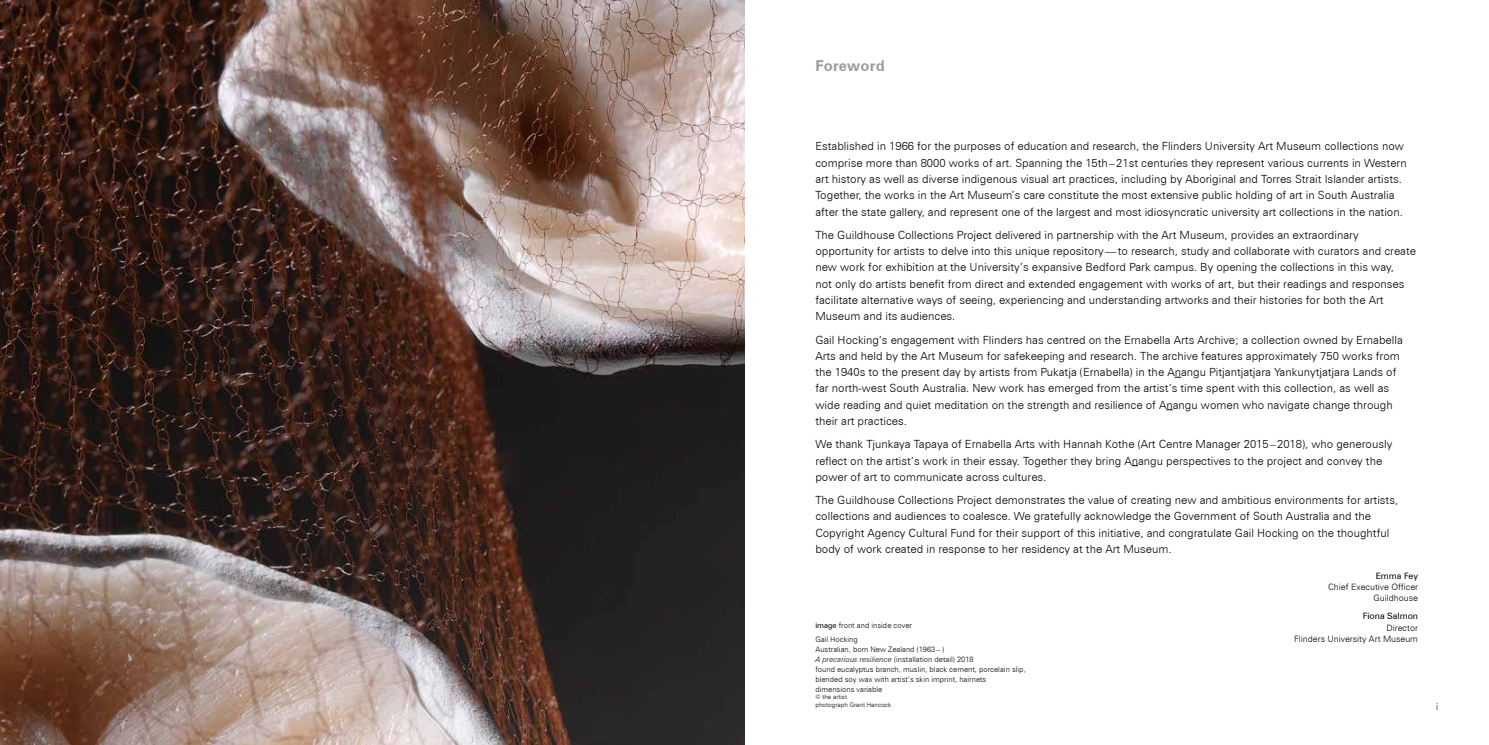
<style>
.page{position:relative;width:1489px;height:745px;background:#fff}
.page>*{position:absolute;margin:0;border:0;box-sizing:border-box;transform-origin:0 0}
.t1{font:700 15px "Zurich BT";letter-spacing:.01em;color:#9d9d9c}
.t2{font:300 11.25px/16.2px "Zurich BT";color:#000}
.t3{font:700 10px "Zurich BT";color:#9d9d9c}
.t4{font:300 8.75px/11.2px "Zurich BT";color:#000;text-align:right}
.t5{font:8.75px "Zurich BT";color:#000}
.t6{font:300 7.5px/10px "Zurich BT";color:#000}
.t7{font:300 6.25px/7.5px "Zurich BT";color:#000}
.s1{font-weight:400}
.s2{font-style:italic}
</style>
<div class="page">
<img style="left:0;top:0;width:744px;height:744px">
<h1 class="t1" style="left:815px;top:56px;width:71px">Foreword</h1>
<p class="t2" style="left:815px;top:138px;width:592px">Established in 1966 for the purposes of education and research, the Flinders University Art Museum collections now comprise more than 8000 works of art. Spanning the 15th–21st centuries they represent various currents in Western art history as well as diverse indigenous visual art practices, including by Aboriginal and Torres Strait Islander artists.<br>Together, the works in the Art Museum’s care constitute the most extensive public holding of art in South Australia after the state gallery, and represent one of the largest and most idiosyncratic university art collections in the nation.</p>
<p class="t2" style="left:815px;top:226px;width:602px">The Guildhouse Collections Project delivered in partnership with the Art Museum, provides an extraordinary opportunity for artists to delve into this unique repository—to research, study and collaborate with curators and create new work for exhibition at the University’s expansive Bedford Park campus. By opening the collections in this way,<br>not only do artists benefit from direct and extended engagement with works of art, but their readings and responses facilitate alternative ways of seeing, experiencing and understanding artworks and their histories for both the Art Museum and its audiences.</p>
<p class="t2" style="left:815px;top:331px;width:589px">Gail Hocking’s engagement with Flinders has centred on the Ernabella Arts Archive; a collection owned by Ernabella Arts and held by the Art Museum for safekeeping and research. The archive features approximately 750 works from the 1940s to the present day by artists from Pukatja (Ernabella) in the Anangu Pitjantjatjara Yankunytjatjara Lands of far north-west South Australia. New work has emerged from the artist’s time spent with this collection, as well as wide reading and quiet meditation on the strength and resilience of Anangu women who navigate change through their art practices.</p>
<p class="t2" style="left:815px;top:435px;width:578px">We thank Tjunkaya Tapaya of Ernabella Arts with Hannah Kothe (Art Centre Manager 2015–2018), who generously reflect on the artist’s work in their essay. Together they bring Anangu perspectives to the project and convey the power of art to communicate across cultures.</p>
<p class="t2" style="left:815px;top:491px;width:584px">The Guildhouse Collections Project demonstrates the value of creating new and ambitious environments for artists, collections and audiences to coalesce. We gratefully acknowledge the Government of South Australia and the Copyright Agency Cultural Fund for their support of this initiative, and congratulate Gail Hocking on the thoughtful body of work created in response to her residency at the Art Museum.</p>
<p class="t5" style="left:1375px;top:569px;width:44px">Emma Fey</p>
<p class="t4" style="left:1327px;top:580px;width:91px">Chief Executive Officer<br>Guildhouse</p>
<p class="t5" style="left:1362px;top:610px;width:57px">Fiona Salmon</p>
<p class="t4" style="left:1293px;top:621px;width:125px">Director<br>Flinders University Art Museum</p>
<p class="t6" style="left:815px;top:618px;width:98px;line-height:13.5px"><span class="s1">image</span> front and inside cover<br>Gail Hocking</p>
<p class="t6" style="left:815px;top:643px;width:212px">Australian, born New Zealand (1963– )<br><span class="s2">A precarious resilience</span> (installation detail) 2018<br>found eucalyptus branch, muslin, black cement, porcelain slip, blended soy wax with artist’s skin imprint, hairnets dimensions variable</p>
<p class="t7" style="left:815px;top:692px;width:77px">© the artist<br>photograph Grant Hancock</p>
<p class="t3" style="left:1435px;top:699px;width:4px">i</p>
</div>
